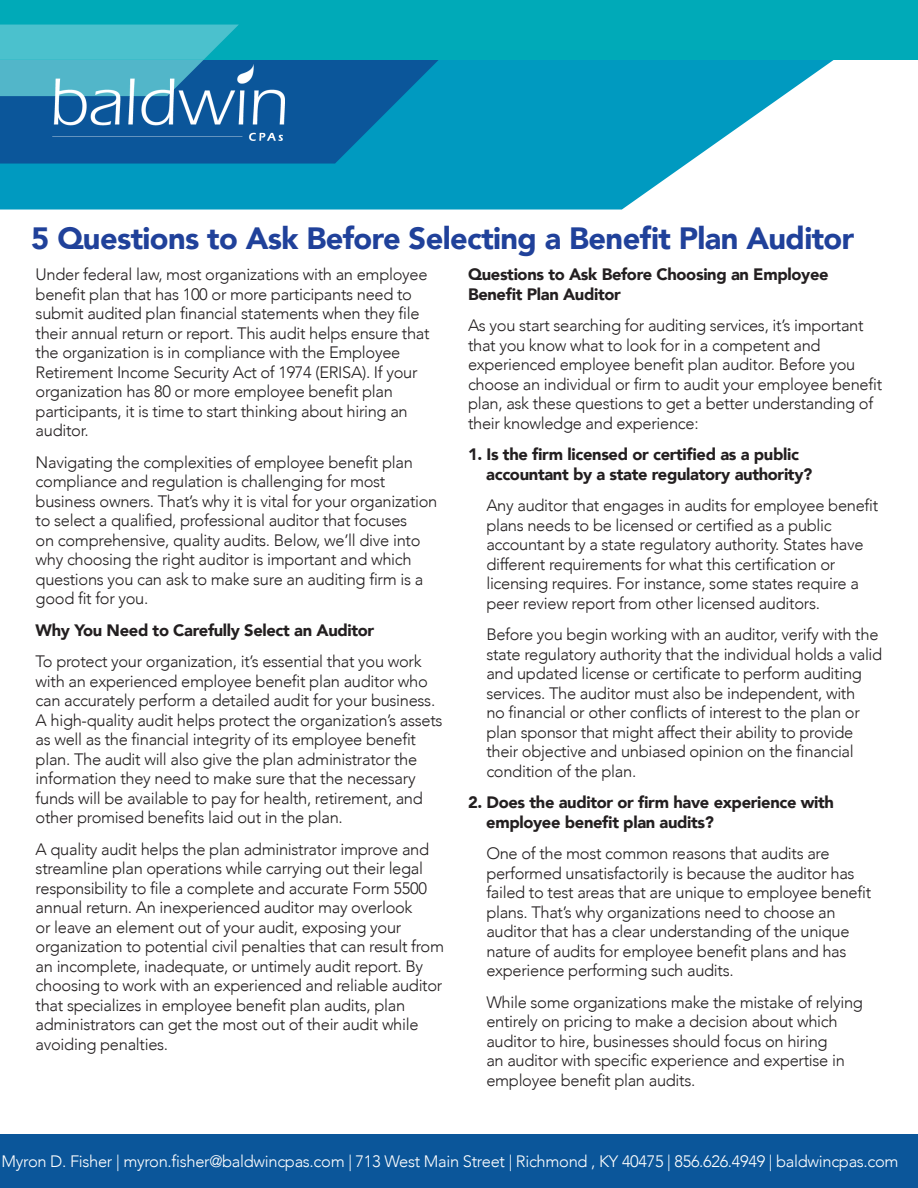
<style>
.page{position:relative;width:918px;height:1188px;background:#fff}
.page>*{position:absolute;margin:0;border:0;box-sizing:border-box;transform-origin:0 0}
.Headline{font:900 30.75px "Avenir";letter-spacing:-.02em;color:#20419a}
.BCPA_Body_Copy{font:300 16.5px/19.5px "Avenir";letter-spacing:-.02em;color:#231f20}
.BCPA_Body_Copy-2{font:900 16.5px/19.5px "Avenir";letter-spacing:-.02em;color:#231f20}
.Indents{font:300 16.5px "Avenir";letter-spacing:-.02em;color:#fff}
.t1{font:300 15.75px "Avenir";letter-spacing:.06em;color:#fff}
</style>
<div class="page">
<div style="left:0;top:1134px;width:918px;height:54px;background:#0b569a"></div>
<svg style="left:0;top:60px;width:834px;height:150px;fill:#009ac0"></svg>
<svg style="left:0;top:60px;width:499px;height:104px;background:#066fa8"></svg>
<div style="left:0;top:0;width:918px;height:60px;background:#00aab8"></div>
<svg style="left:0;top:25px;width:239px;height:71px;background:#47bbca"></svg>
<img style="left:52px;top:64px;width:233px;height:77px">
<p class="Headline" style="left:31px;top:212px;width:824px">5 Questions to Ask Before Selecting a Benefit Plan Auditor</p>
<p class="BCPA_Body_Copy" style="left:36px;top:265px;width:395px">Under federal law, most organizations with an employee benefit plan that has 100 or more participants need to submit audited plan financial statements when they file their annual return or report. This audit helps ensure that the organization is in compliance with the Employee Retirement Income Security Act of 1974 (ERISA). If your organization has 80 or more employee benefit plan participants, it is time to start thinking about hiring an auditor.</p>
<p class="BCPA_Body_Copy" style="left:36px;top:452px;width:403px">Navigating the complexities of employee benefit plan compliance and regulation is challenging for most business owners. That’s why it is vital for your organization to select a qualified, professional auditor that focuses<br>on comprehensive, quality audits. Below, we’ll dive into why choosing the right auditor is important and which questions you can ask to make sure an auditing firm is a good fit for you.</p>
<p class="BCPA_Body_Copy-2" style="left:36px;top:620px;width:340px">Why You Need to Carefully Select an Auditor</p>
<p class="BCPA_Body_Copy" style="left:36px;top:652px;width:409px">To protect your organization, it’s essential that you work with an experienced employee benefit plan auditor who can accurately perform a detailed audit for your business.<br>A high-quality audit helps protect the organization’s assets as well as the financial integrity of its employee benefit plan. The audit will also give the plan administrator the information they need to make sure that the necessary funds will be available to pay for health, retirement, and other promised benefits laid out in the plan.</p>
<p class="BCPA_Body_Copy" style="left:36px;top:839px;width:410px">A quality audit helps the plan administrator improve and streamline plan operations while carrying out their legal responsibility to file a complete and accurate Form 5500 annual return. An inexperienced auditor may overlook<br>or leave an element out of your audit, exposing your organization to potential civil penalties that can result from an incomplete, inadequate, or untimely audit report. By choosing to work with an experienced and reliable auditor that specializes in employee benefit plan audits, plan administrators can get the most out of their audit while avoiding penalties.</p>
<p class="BCPA_Body_Copy-2" style="left:468px;top:264px;width:362px">Questions to Ask Before Choosing an Employee<br>Benefit Plan Auditor</p>
<p class="BCPA_Body_Copy" style="left:468px;top:316px;width:416px">As you start searching for auditing services, it’s important that you know what to look for in a competent and experienced employee benefit plan auditor. Before you choose an individual or firm to audit your employee benefit plan, ask these questions to get a better understanding of their knowledge and experience:</p>
<p class="BCPA_Body_Copy-2" style="left:486px;top:444px;width:328px;text-indent:-18px">1. Is the firm licensed or certified as a public accountant by a state regulatory authority?</p>
<p class="BCPA_Body_Copy" style="left:486px;top:496px;width:393px">Any auditor that engages in audits for employee benefit plans needs to be licensed or certified as a public accountant by a state regulatory authority. States have different requirements for what this certification or licensing requires. For instance, some states require a peer review report from other licensed auditors.</p>
<p class="BCPA_Body_Copy" style="left:486px;top:625px;width:397px">Before you begin working with an auditor, verify with the state regulatory authority that the individual holds a valid and updated license or certificate to perform auditing services. The auditor must also be independent, with<br>no financial or other conflicts of interest to the plan or plan sponsor that might affect their ability to provide their objective and unbiased opinion on the financial condition of the plan.</p>
<p class="BCPA_Body_Copy-2" style="left:486px;top:792px;width:349px;text-indent:-18px">2. Does the auditor or firm have experience with employee benefit plan audits?</p>
<p class="BCPA_Body_Copy" style="left:486px;top:844px;width:386px">One of the most common reasons that audits are performed unsatisfactorily is because the auditor has failed to test areas that are unique to employee benefit plans. That’s why organizations need to choose an auditor that has a clear understanding of the unique nature of audits for employee benefit plans and has experience performing such audits.</p>
<p class="BCPA_Body_Copy" style="left:486px;top:992px;width:378px">While some organizations make the mistake of relying entirely on pricing to make a decision about which auditor to hire, businesses should focus on hiring<br>an auditor with specific experience and expertise in employee benefit plan audits.</p>
<p class="t1" style="left:566px;top:1147px;width:299px">www.baldwincpas.com | 2020 Edition</p>
<p class="Indents" style="left:2px;top:1152px;width:899px">Myron D. Fisher | myron.fisher@baldwincpas.com | 713 West Main Street | Richmond , KY 40475 | 856.626.4949 | baldwincpas.com</p>
</div>
